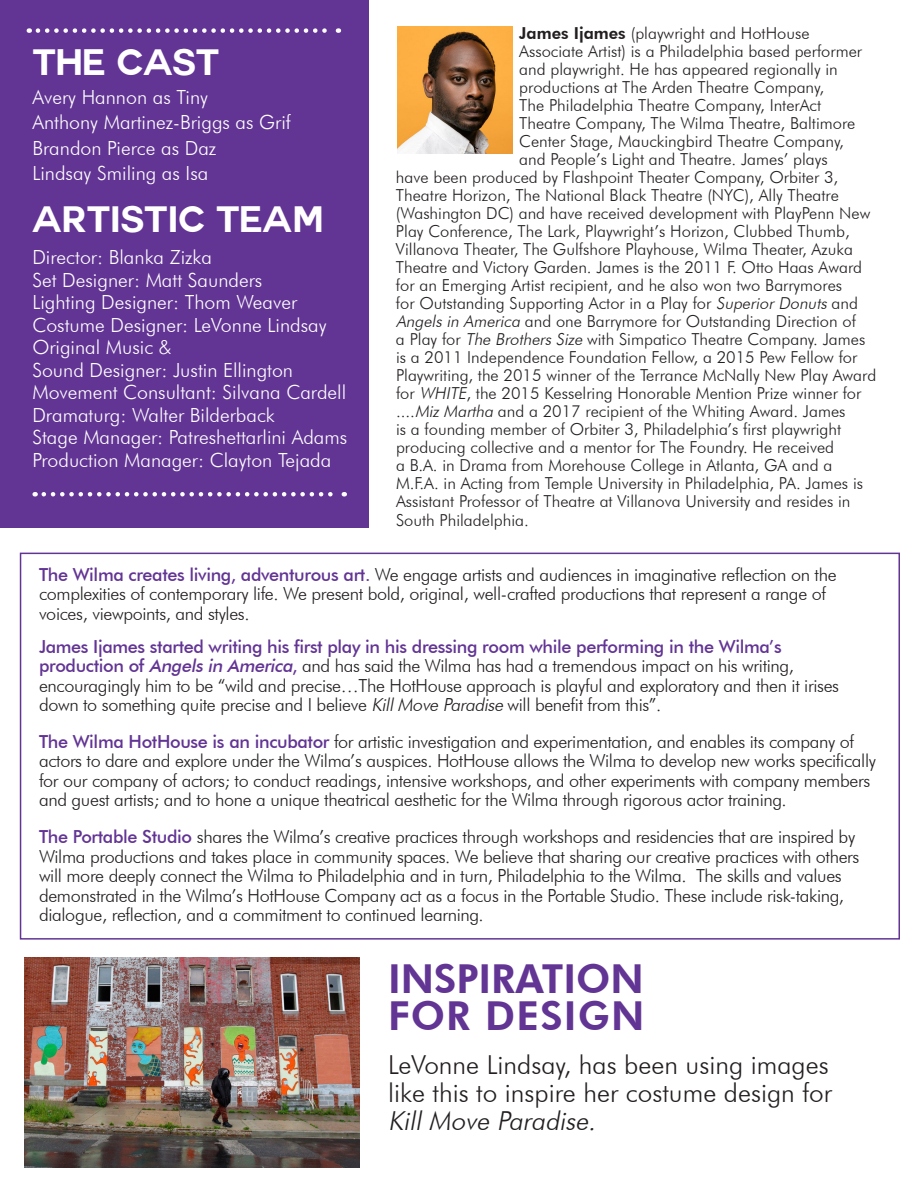
<style>
.page{position:relative;width:918px;height:1188px;background:#fff}
.page>*{position:absolute;margin:0;border:0;box-sizing:border-box;transform-origin:0 0}
.t1{font:800 39.9px/37.2px "Futura BT";color:#623494}
.t2{font:700 36px "Couture";color:#fff}
.t3{font:300 26.1px/28.3px "Futura BT";color:#231f20}
.t4{font:italic 300 26.1px "Futura BT";color:#231f20}
.t5{font:300 19.5px/22.5px "Futura BT";color:#fff}
.t6{font:300 18px/19.5px "Futura BT";letter-spacing:-.02em;color:#231f20}
.t7{font:300 16.5px "Futura BT";color:#231f20}
.s1{font-weight:800}
.s2{font-style:italic}
.s3{font-weight:500;color:#623494}
.s4{font-weight:500;font-style:italic;color:#623494}
</style>
<div class="page">
<div style="left:0;top:0;width:368px;height:527px;background:#623494"></div>
<img style="left:398px;top:26px;width:115px;height:127px">
<svg style="left:38px;top:28px;width:301px;height:5px"></svg>
<svg style="left:44px;top:492px;width:301px;height:4px"></svg>
<div style="left:20px;top:553px;width:880px;height:387px;border:2px solid #623494"></div>
<img style="left:25px;top:957px;width:334px;height:211px">
<h2 class="t2" style="left:32px;top:46px;width:189px">THE CAST</h2>
<p class="t5" style="left:32px;top:84px;width:260px;line-height:25.5px">Avery Hannon as Tiny<br>Anthony Martinez-Briggs as Grif<br>Brandon Pierce as Daz<br>Lindsay Smiling as Isa</p>
<h2 class="t2" style="left:32px;top:202px;width:294px">ARTISTIC TEAM</h2>
<p class="t5" style="left:32px;top:246px;width:316px">Director: Blanka Zizka<br>Set Designer: Matt Saunders<br>Lighting Designer: Thom Weaver<br>Costume Designer: LeVonne Lindsay<br>Original Music &amp;<br>Sound Designer: Justin Ellington<br>Movement Consultant: Silvana Cardell<br>Dramaturg: Walter Bilderback<br>Stage Manager: Patreshettarlini Adams<br>Production Manager: Clayton Tejada</p>
<p class="t7" style="left:519px;top:23px;width:292px"><span class="s1">James Ijames</span> (playwright and HotHouse</p>
<p class="t7" style="left:519px;top:41px;width:344px">Associate Artist) is a Philadelphia based performer</p>
<p class="t7" style="left:519px;top:59px;width:320px">and playwright. He has appeared regionally in</p>
<p class="t7" style="left:519px;top:77px;width:306px">productions at The Arden Theatre Company,</p>
<p class="t7" style="left:519px;top:95px;width:303px">The Philadelphia Theatre Company, InterAct</p>
<p class="t7" style="left:519px;top:113px;width:338px">Theatre Company, The Wilma Theatre, Baltimore</p>
<p class="t7" style="left:519px;top:131px;width:326px">Center Stage, Mauckingbird Theatre Company,</p>
<p class="t7" style="left:519px;top:149px;width:310px">and People’s Light and Theatre. James’ plays</p>
<p class="t7" style="left:396px;top:167px;width:444px">have been produced by Flashpoint Theater Company, Orbiter 3,</p>
<p class="t7" style="left:396px;top:185px;width:445px">Theatre Horizon, The National Black Theatre (NYC), Ally Theatre</p>
<p class="t7" style="left:396px;top:203px;width:476px">(Washington DC) and have received development with PlayPenn New</p>
<p class="t7" style="left:396px;top:221px;width:455px">Play Conference, The Lark, Playwright’s Horizon, Clubbed Thumb,</p>
<p class="t7" style="left:396px;top:239px;width:458px">Villanova Theater, The Gulfshore Playhouse, Wilma Theater, Azuka</p>
<p class="t7" style="left:396px;top:257px;width:468px">Theatre and Victory Garden. James is the 2011 F. Otto Haas Award</p>
<p class="t7" style="left:396px;top:275px;width:448px">for an Emerging Artist recipient, and he also won two Barrymores</p>
<p class="t7" style="left:396px;top:293px;width:463px">for Outstanding Supporting Actor in a Play for <span class="s2">Superior Donuts</span> and</p>
<p class="t7" style="left:396px;top:311px;width:461px"><span class="s2">Angels in America</span> and one Barrymore for Outstanding Direction of</p>
<p class="t7" style="left:396px;top:329px;width:471px">a Play for <span class="s2">The Brothers Size</span> with Simpatico Theatre Company. James</p>
<p class="t7" style="left:396px;top:347px;width:463px">is a 2011 Independence Foundation Fellow, a 2015 Pew Fellow for</p>
<p class="t7" style="left:396px;top:365px;width:482px">Playwriting, the 2015 winner of the Terrance McNally New Play Award</p>
<p class="t7" style="left:396px;top:383px;width:467px">for <span class="s2">WHITE</span>, the 2015 Kesselring Honorable Mention Prize winner for</p>
<p class="t7" style="left:396px;top:401px;width:451px">....<span class="s2">Miz Martha</span> and a 2017 recipient of the Whiting Award. James</p>
<p class="t7" style="left:396px;top:419px;width:447px">is a founding member of Orbiter 3, Philadelphia’s first playwright</p>
<p class="t7" style="left:396px;top:437px;width:440px">producing collective and a mentor for The Foundry. He received</p>
<p class="t7" style="left:396px;top:455px;width:438px">a B.A. in Drama from Morehouse College in Atlanta, GA and a</p>
<p class="t7" style="left:396px;top:473px;width:469px">M.F.A. in Acting from Temple University in Philadelphia, PA. James is</p>
<p class="t7" style="left:396px;top:491px;width:456px">Assistant Professor of Theatre at Villanova University and resides in</p>
<p class="t7" style="left:396px;top:510px;width:134px">South Philadelphia.</p>
<p class="t6" style="left:39px;top:564px;width:799px"><span class="s3">The Wilma creates living, adventurous art.</span> We engage artists and audiences in imaginative reflection on the complexities of contemporary life. We present bold, original, well-crafted productions that represent a range of voices, viewpoints, and styles.</p>
<p class="t6" style="left:39px;top:637px;width:802px"><span class="s3">James Ijames started writing his first play in his dressing room while performing in the Wilma’s production of</span> <span class="s4">Angelsin America</span><span class="s3">,</span> and has said the Wilma has had a tremendous impact on his writing, encouragingly him to be “wild and precise…The HotHouse approach is playful and exploratory and then it irises down to something quite precise and I believe <span class="s2">KillMove Paradise</span> will benefit from this”.</p>
<p class="t6" style="left:39px;top:731px;width:839px"><span class="s3">The Wilma HotHouse is an incubator</span> for artistic investigation and experimentation, and enables its company of actors to dare and explore under the Wilma’s auspices. HotHouse allows the Wilma to develop new works specifically for our company of actors; to conduct readings, intensive workshops, and other experiments with company members and guest artists; and to hone a unique theatrical aesthetic for the Wilma through rigorous actor training.</p>
<p class="t6" style="left:39px;top:827px;width:822px"><span class="s3">The Portable Studio</span> shares the Wilma’s creative practices through workshops and residencies that are inspired by Wilma productions and takes place in community spaces. We believe that sharing our creative practices with others will more deeply connect the Wilma to Philadelphia and in turn, Philadelphia to the Wilma. The skills and values demonstrated in the Wilma’s HotHouse Company act as a focus in the Portable Studio. These include risk-taking, dialogue, reflection, and a commitment to continued learning.</p>
<h1 class="t1" style="left:388px;top:959px;width:258px">INSPIRATION<br>FOR DESIGN</h1>
<h3 class="t3" style="left:388px;top:1050px;width:446px">LeVonne Lindsay, has been using images like this to inspire her costume design for</h3>
<h3 class="t4" style="left:388px;top:1105px;width:215px">Kill Move Paradise.</h3>
</div>
